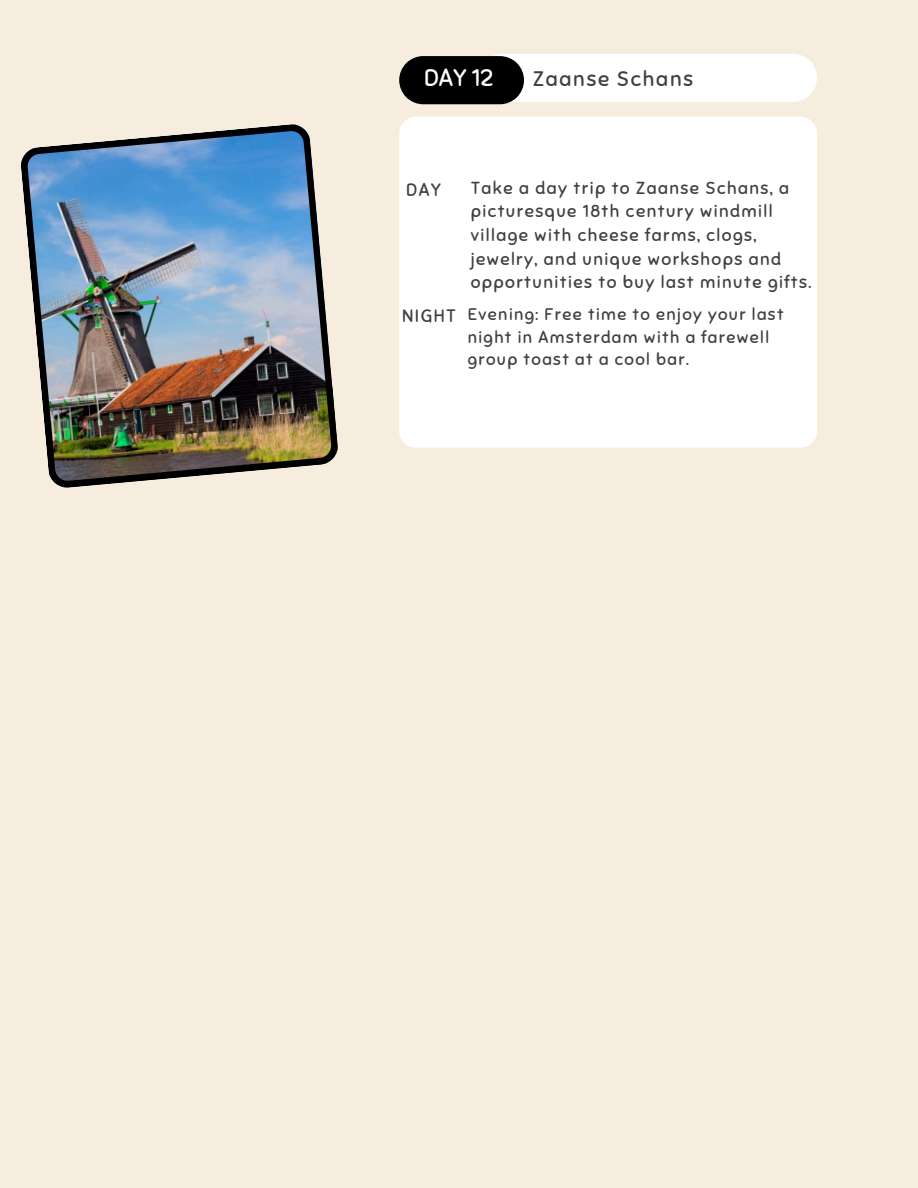
<style>
.page{position:relative;width:918px;height:1188px;background:#f6edde}
.page>*{position:absolute;margin:0;border:0;box-sizing:border-box;transform-origin:0 0}
.t1{font:24px "Sniglet";color:#fff}
.t2{font:21px "Sniglet";letter-spacing:.08em;color:#404040}
.t3{font:18px "Sniglet";letter-spacing:.08em;color:#404040}
.t4{font:17.4px/23.7px "Sniglet";letter-spacing:.08em;color:#404040}
.t5{font:16.8px/22.5px "Sniglet";letter-spacing:.08em;color:#404040}
</style>
<div class="page">
<div style="left:399px;top:117px;width:418px;height:331px;background:#fff;border-radius:17px"></div>
<svg style="left:399px;top:54px;width:418px;height:50px;background:#bbbab9"></svg>
<img style="left:21px;top:124px;width:317px;height:364px">
<p class="t1" style="left:424px;top:63px;width:71px">DAY 12</p>
<h3 class="t2" style="left:533px;top:66px;width:161px">Zaanse Schans</h3>
<h3 class="t3" style="left:406px;top:179px;width:36px">DAY</h3>
<p class="t3" style="left:402px;top:305px;width:55px">NIGHT</p>
<h2 class="t4" style="left:471px;top:176px;width:342px">Take a day trip to Zaanse Schans, a picturesque 18th century windmill village with cheese farms, clogs, jewelry, and unique workshops and opportunities to buy last minute gifts.</h2>
<h1 class="t5" style="left:468px;top:303px;width:317px">Evening: Free time to enjoy your last night in Amsterdam with a farewell group toast at a cool bar.</h1>
</div>
